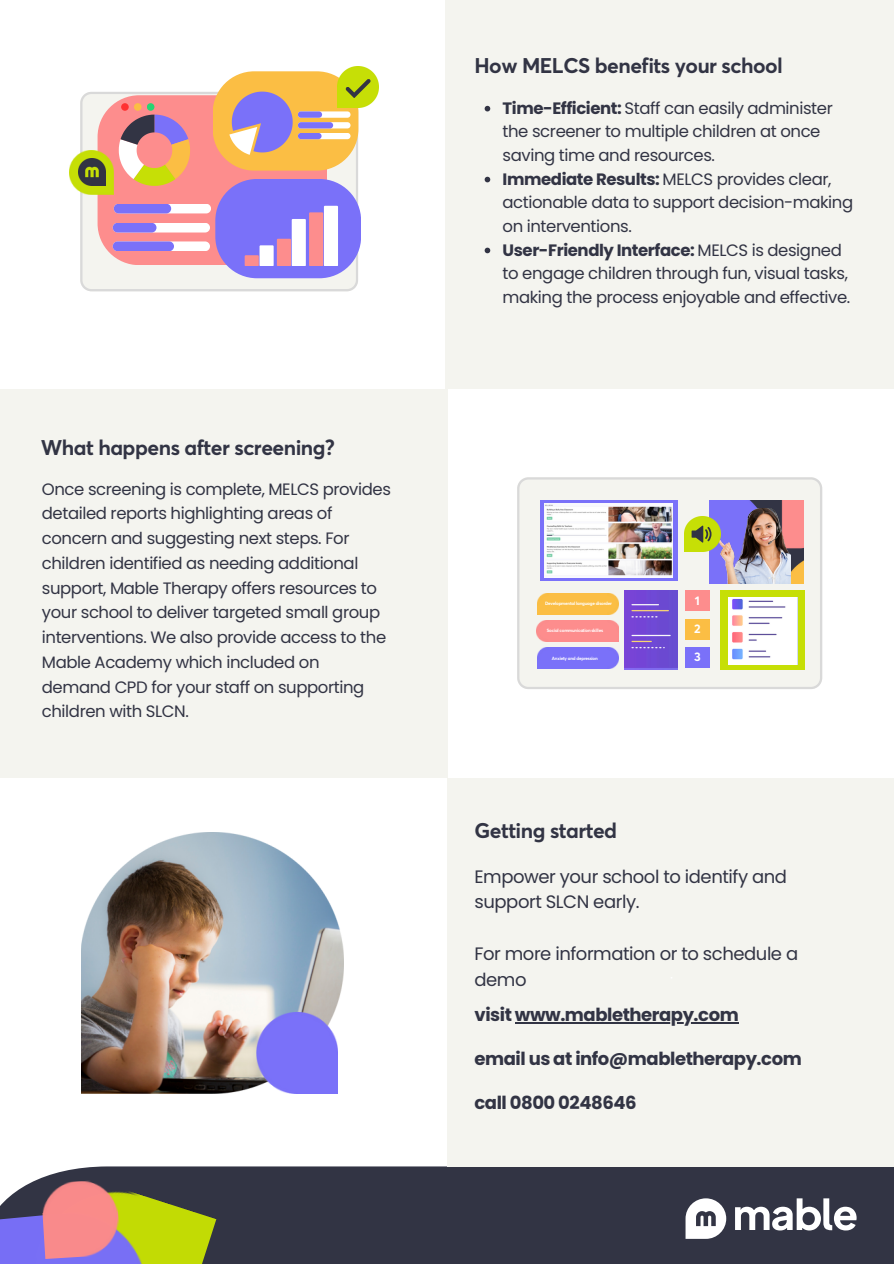
<style>
.page{position:relative;width:894px;height:1264px;background:#fff}
.page>*{position:absolute;margin:0;border:0;box-sizing:border-box;transform-origin:0 0}
.t1{font:700 21px "Averta";letter-spacing:-.025em;color:#323444}
.t2{font:18px/25.8px "Poppins";letter-spacing:-.025em;color:#323444}
.t3{font:700 18px "Poppins";letter-spacing:-.025em;color:#323444}
.t4{font:16.5px/24.8px "Poppins";letter-spacing:-.025em;color:#323444}
.t5{font:15px "Averta";color:#fff}
.t6{font:700 12.3px "Averta";color:#fff}
.t7{font:700 4.65px "Averta";letter-spacing:-.05em;color:#fff}
.s1{font-weight:700}
</style>
<div class="page">
<div style="left:0;top:1166px;width:893px;height:97px;background:#323444"></div>
<img style="left:14px;top:1169px;width:202px;height:94px">
<img style="left:0;top:1206px;width:152px;height:57px">
<img style="left:41px;top:1178px;width:80px;height:80px">
<svg style="left:685px;top:1198px;width:41px;height:40px"></svg>
<svg style="left:735px;top:1198px;width:121px;height:32px"></svg>
<div style="left:445px;top:0;width:448px;height:389px;background:#f4f4ef"></div>
<div style="left:0;top:389px;width:448px;height:388px;background:#f4f4ef"></div>
<div style="left:448px;top:777px;width:445px;height:389px;background:#f4f4ef"></div>
<svg style="left:80px;top:92px;width:278px;height:199px"></svg>
<div style="left:97px;top:95px;width:230px;height:170px;background:#fd8d8d;border-radius:42px"></div>
<div style="left:212px;top:71px;width:146px;height:100px;background:#fbbe44;border-radius:42px"></div>
<div style="left:215px;top:179px;width:146px;height:99px;background:#7a71f9;border-radius:42px"></div>
<svg style="left:229px;top:92px;width:63px;height:63px"></svg>
<div style="left:113px;top:241px;width:97px;height:10px;background:#fff;border-radius:5px"></div>
<div style="left:113px;top:241px;width:61px;height:10px;background:#7a71f9;border-radius:5px"></div>
<div style="left:298px;top:111px;width:52px;height:7px;background:#fff;border-radius:3px"></div>
<div style="left:298px;top:111px;width:24px;height:7px;background:#7a71f9;border-radius:3px"></div>
<div style="left:298px;top:122px;width:52px;height:6px;background:#fff;border-radius:3px"></div>
<div style="left:298px;top:122px;width:35px;height:6px;background:#7a71f9;border-radius:3px"></div>
<div style="left:298px;top:133px;width:52px;height:6px;background:#fff;border-radius:3px"></div>
<div style="left:298px;top:133px;width:23px;height:6px;background:#7a71f9;border-radius:3px"></div>
<svg style="left:119px;top:115px;width:71px;height:71px"></svg>
<svg style="left:244px;top:206px;width:94px;height:59px"></svg>
<div style="left:113px;top:223px;width:97px;height:9px;background:#fff;border-radius:5px"></div>
<div style="left:113px;top:223px;width:43px;height:9px;background:#7a71f9;border-radius:5px"></div>
<div style="left:114px;top:204px;width:97px;height:9px;background:#fff;border-radius:5px"></div>
<div style="left:114px;top:204px;width:57px;height:9px;background:#7a71f9;border-radius:5px"></div>
<img style="left:69px;top:150px;width:44px;height:44px">
<img style="left:338px;top:66px;width:40px;height:41px">
<div style="left:121px;top:103px;width:8px;height:8px;background:#ff3131;border-radius:50%"></div>
<div style="left:134px;top:103px;width:7px;height:8px;background:#fbbe44;border-radius:50%"></div>
<div style="left:147px;top:103px;width:7px;height:8px;background:#28d472;border-radius:50%"></div>
<img style="left:78px;top:159px;width:27px;height:27px">
<svg style="left:345px;top:79px;width:25px;height:19px"></svg>
<svg style="left:517px;top:477px;width:305px;height:212px"></svg>
<img style="left:709px;top:500px;width:94px;height:83px">
<img style="left:716px;top:509px;width:74px;height:74px">
<div style="left:720px;top:590px;width:84px;height:79px;background:#c6df06"></div>
<img style="left:728px;top:597px;width:68px;height:68px">
<svg style="left:540px;top:500px;width:137px;height:81px;background:#8981f9"></svg>
<img style="left:544px;top:503px;width:128px;height:74px">
<img style="left:684px;top:516px;width:35px;height:36px">
<img style="left:624px;top:590px;width:53px;height:79px">
<svg style="left:691px;top:525px;width:20px;height:17px"></svg>
<div style="left:537px;top:593px;width:81px;height:21px;background:#fbbe44"></div>
<div style="left:536px;top:620px;width:82px;height:21px;background:#fd8d8d"></div>
<div style="left:537px;top:647px;width:81px;height:21px;background:#7a71f9"></div>
<div style="left:685px;top:590px;width:24px;height:21px;background:#fd8d8d"></div>
<div style="left:685px;top:619px;width:24px;height:21px;background:#fbbe44"></div>
<div style="left:685px;top:647px;width:24px;height:21px;background:#7a71f9"></div>
<img style="left:81px;top:832px;width:262px;height:261px">
<img style="left:257px;top:1012px;width:80px;height:81px">
<svg style="left:484px;top:106px;width:6px;height:5px"></svg>
<svg style="left:484px;top:177px;width:6px;height:5px"></svg>
<svg style="left:484px;top:248px;width:6px;height:5px"></svg>
<hr style="left:514px;top:1022px;width:224px;height:1px;background:#323444">
<p class="t1" style="left:41px;top:434px;width:295px">What happens after screening?</p>
<p class="t4" style="left:42px;top:476px;width:350px">Once screening is complete, MELCS provides detailed reports highlighting areas of concern and suggesting next steps. For children identified as needing additional support, Mable Therapy offers resources to your school to deliver targeted small group interventions. We also provide access to the Mable Academy which included on demand CPD for your staff on supporting children with SLCN.</p>
<p class="t5" style="left:226px;top:603px;width:5px;rotate:-180deg">.</p>
<p class="t1" style="left:474px;top:52px;width:310px">How MELCS benefits your school</p>
<p class="t4" style="left:502px;top:96px;width:331px;line-height:23.7px"><span class="s1">Time-Efficient:</span> Staff can easily administer the screener to multiple children at once saving time and resources.</p>
<p class="t4" style="left:502px;top:167px;width:352px;line-height:23.7px"><span class="s1">Immediate Results:</span> MELCS provides clear, actionable data to support decision-making on interventions.</p>
<p class="t4" style="left:502px;top:238px;width:349px;line-height:23.7px"><span class="s1">User-Friendly Interface:</span> MELCS is designed to engage children through fun, visual tasks, making the process enjoyable and effective.</p>
<p class="t5" style="left:671px;top:214px;width:5px;rotate:-180deg">.</p>
<p class="t7" style="left:545px;top:601px;width:68px">Developmental language disorder</p>
<p class="t7" style="left:546px;top:628px;width:58px">Social communication skilles</p>
<p class="t7" style="left:552px;top:655px;width:47px">Anxiety and depression</p>
<p class="t6" style="left:694px;top:592px;width:7px">1</p>
<p class="t6" style="left:694px;top:621px;width:8px">2</p>
<p class="t6" style="left:693px;top:649px;width:8px">3</p>
<p class="t1" style="left:474px;top:818px;width:144px">Getting started</p>
<p class="t2" style="left:474px;top:863px;width:314px">Empower your school to identify and support SLCN early.</p>
<p class="t2" style="left:474px;top:941px;width:325px">For more information or to schedule a demo</p>
<p class="t3" style="left:474px;top:1002px;width:266px">visit www.mabletherapy.com</p>
<h1 class="t3" style="left:474px;top:1045px;width:329px">email us at info@mabletherapy.com</h1>
<h1 class="t3" style="left:474px;top:1089px;width:164px">call 0800 0248646</h1>
</div>
